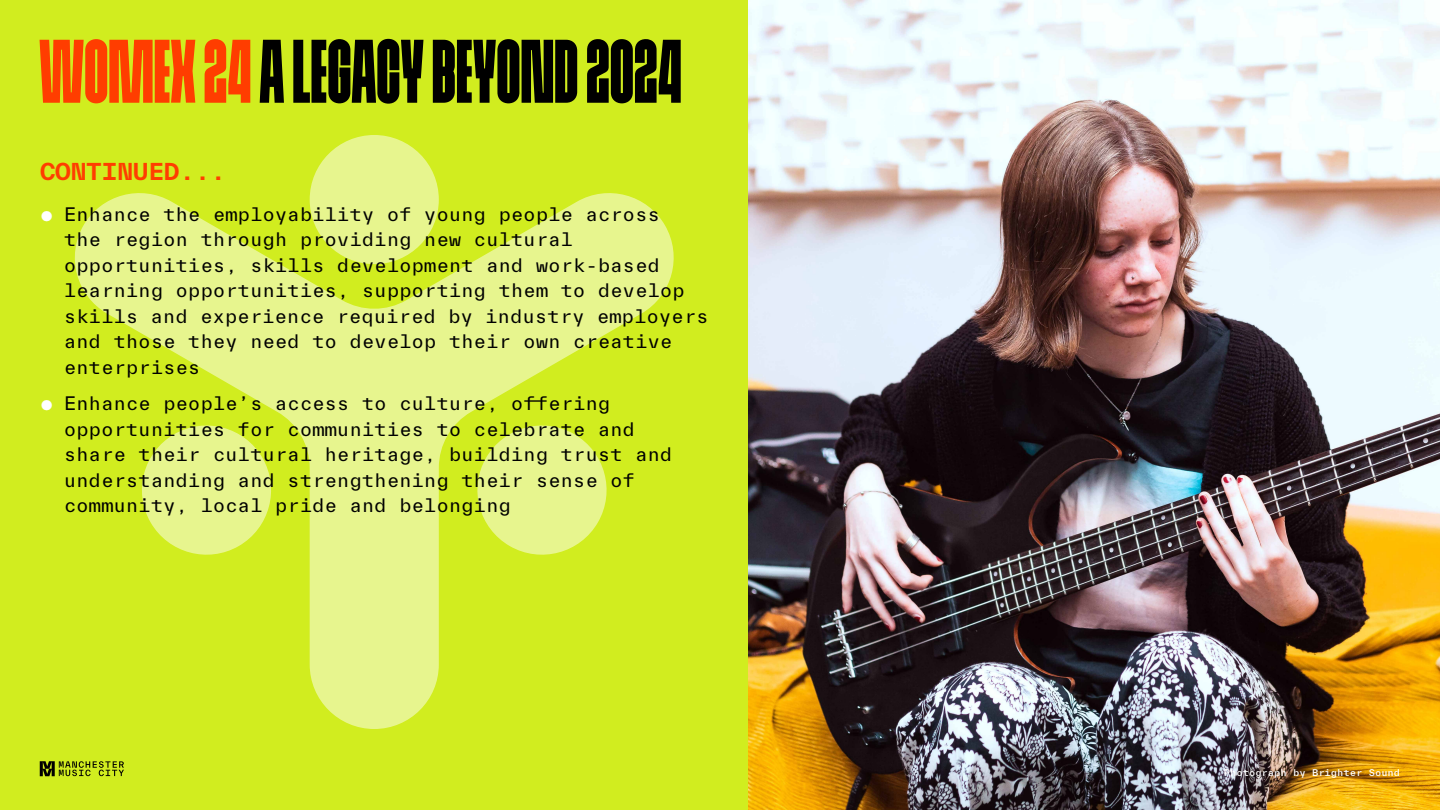
<style>
.page{position:relative;width:1440px;height:810px;background:#d1ed1f}
.page>*{position:absolute;margin:0;border:0;box-sizing:border-box;transform-origin:0 0}
.t1{font:90px "ROUND8 ONE";color:#000}
.t2{font:700 22.5px "TWK Everett Mono";letter-spacing:-.01em;color:#ff3d00}
.t3{font:18px/25.5px "TWK Everett Mono";letter-spacing:-.01em;color:#000}
.t4{font:500 9px "TWK Everett Mono";color:#fff}
.s1{color:#ff3d00}
.s2{color:#fff}
</style>
<div class="page">
<div style="left:310px;top:135px;width:129px;height:129px;background:#e7f58e;border-radius:50%"></div>
<svg style="left:74px;top:184px;width:600px;height:545px"></svg>
<img style="left:748px;top:0;width:692px;height:810px">
<svg style="left:40px;top:761px;width:84px;height:15px"></svg>
<p class="t1" style="left:39px;top:22px;width:644px"><span class="s1">WOMEX 24</span> A LEGACY BEYOND 2024</p>
<p class="t2" style="left:40px;top:156px;width:188px">CONTINUED...</p>
<p class="t3" style="left:64px;top:201px;width:647px;text-indent:-23px"><span class="s2">●</span> Enhance the employability of young people across<br>the region through providing new cultural opportunities, skills development and work-based learning opportunities, supporting them to develop skills and experience required by industry employers and those they need to develop their own creative enterprises</p>
<p class="t3" style="left:64px;top:391px;width:610px;text-indent:-23px"><span class="s2">●</span> Enhance people’s access to culture, offering opportunities for communities to celebrate and share their cultural heritage, building trust and understanding and strengthening their sense of community, local pride and belonging</p>
<p class="t4" style="left:1224px;top:767px;width:178px">Photograph by Brighter Sound</p>
</div>
